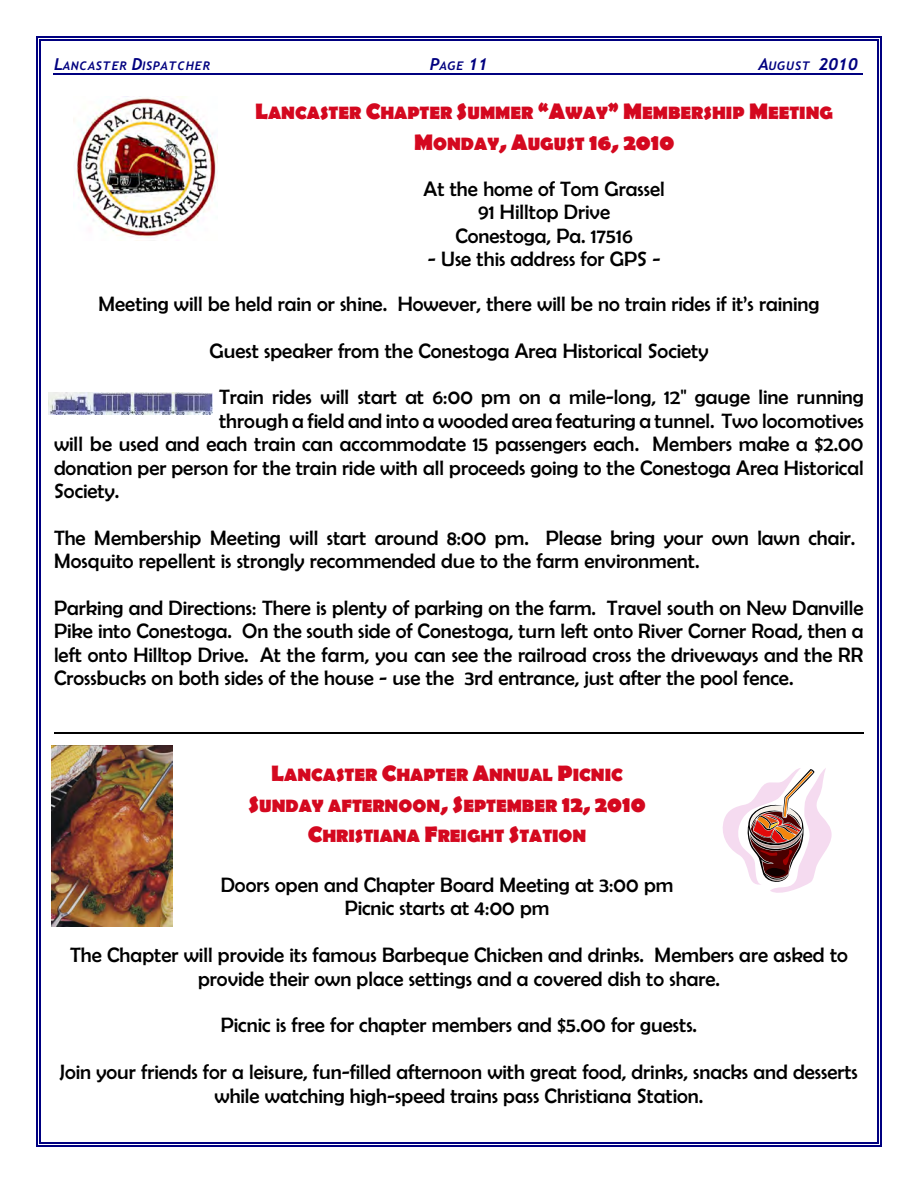
<style>
.page{position:relative;width:918px;height:1188px;background:#fff}
.page>*{position:absolute;margin:0;border:0;box-sizing:border-box;transform-origin:0 0}
.t1{font:700 22.5px "Berlin Sans FB";color:#d4081f}
.t2{font:21px/23.4px "Berlin Sans FB";color:#000;text-align:center}
.t3{font:700 18px/30.5px "Berlin Sans FB";color:#d4081f;text-align:center}
.t4{font:italic 700 16.5px "Trebuchet MS";color:#000080}
.t5{font:italic 700 12px "Trebuchet MS";letter-spacing:.065em;color:#000080}
.s1{font-size:16.5px}
.s2{font-size:12px}
.s3{font-size:22.5px}
.s4{font-size:18px}
</style>
<div class="page">
<hr style="left:39px;top:39px;width:1px;height:1105px;background:#000080">
<hr style="left:878px;top:39px;width:1px;height:1105px;background:#000080">
<hr style="left:39px;top:39px;width:840px;height:1px;background:#000080">
<hr style="left:39px;top:1143px;width:840px;height:1px;background:#000080">
<hr style="left:36px;top:36px;width:1px;height:1111px;background:#000080">
<hr style="left:881px;top:36px;width:1px;height:1111px;background:#000080">
<hr style="left:36px;top:36px;width:846px;height:1px;background:#000080">
<hr style="left:36px;top:1146px;width:846px;height:1px;background:#000080">
<hr style="left:53px;top:73px;width:810px;height:1px;background:#000080">
<hr style="left:54px;top:733px;width:810px;height:1px;background:#000">
<img style="left:75px;top:96px;width:143px;height:141px">
<img style="left:49px;top:392px;width:164px;height:22px">
<img style="left:51px;top:746px;width:121px;height:181px">
<svg style="left:722px;top:768px;width:110px;height:125px"></svg>
<p class="t5" style="left:54px;top:62px;width:158px"><span class="s1">L</span>ANCASTER <span class="s1">D</span>ISPATCHER</p>
<p class="t4" style="left:430px;top:58px;width:60px">P<span class="s2">AGE</span> 11</p>
<p class="t4" style="left:758px;top:58px;width:101px">A<span class="s2">UGUST</span> 2010</p>
<p class="t3" style="left:255px;top:99px;width:579px"><span class="s3">L</span>ANCASTER <span class="s3">C</span>HAPTER <span class="s3">S</span>UMMER <span class="s3">“A</span>WAY<span class="s3">” M</span>EMBERSHIP <span class="s3">M</span>EETING</p>
<p class="t1" style="left:414px;top:129px;width:262px">M<span class="s4">ONDAY</span>, A<span class="s4">UGUST</span> 16, 2010</p>
<p class="t2" style="left:424px;top:177px;width:243px">At the home of Tom Grassel<br>91 Hilltop Drive<br>Conestoga, Pa. 17516</p>
<p class="t2" style="left:98px;top:236px;width:722px;line-height:44.8px;text-align:left;text-indent:329px">- Use this address for GPS -<br>Meeting will be held rain or shine. However, there will be no train rides if it’s raining</p>
<p class="t2" style="left:210px;top:339px;width:500px">Guest speaker from the Conestoga Area Historical Society</p>
<p class="t2" style="left:219px;top:385px;width:646px">Train rides will start at 6:00 pm on a mile-long, 12" gauge line running</p>
<p class="t2" style="left:219px;top:409px;width:646px">through a field and into a wooded area featuring a tunnel. Two locomotives</p>
<p class="t2" style="left:54px;top:432px;width:811px">will be used and each train can accommodate 15 passengers each. Members make a $2.00</p>
<p class="t2" style="left:54px;top:456px;width:811px">donation per person for the train ride with all proceeds going to the Conestoga Area Historical</p>
<p class="t2" style="left:54px;top:479px;width:67px">Society.</p>
<p class="t2" style="left:54px;top:526px;width:803px;text-align:left">The Membership Meeting will start around 8:00 pm. Please bring your own lawn chair.<br>Mosquito repellent is strongly recommended due to the farm environment.</p>
<p class="t2" style="left:54px;top:596px;width:811px;text-align:justify">Parking and Directions: There is plenty of parking on the farm. Travel south on New Danville Pike into Conestoga. On the south side of Conestoga, turn left onto River Corner Road, then a left onto Hilltop Drive. At the farm, you can see the railroad cross the driveways and the RR Crossbucks on both sides of the house - use the 3rd entrance, just after the pool fence.</p>
<p class="t3" style="left:248px;top:761px;width:399px"><span class="s3">L</span>ANCASTER <span class="s3">C</span>HAPTER <span class="s3">A</span>NNUAL <span class="s3">P</span>ICNIC<br><span class="s3">S</span>UNDAY AFTERNOON<span class="s3">, S</span>EPTEMBER <span class="s3">12, 2010<br>C</span>HRISTIANA <span class="s3">F</span>REIGHT <span class="s3">S</span>TATION</p>
<p class="t2" style="left:221px;top:873px;width:454px">Doors open and Chapter Board Meeting at 3:00 pm<br>Picnic starts at 4:00 pm</p>
<p class="t2" style="left:70px;top:943px;width:779px">The Chapter will provide its famous Barbeque Chicken and drinks. Members are asked to provide their own place settings and a covered dish to share.</p>
<p class="t2" style="left:221px;top:1013px;width:478px">Picnic is free for chapter members and $5.00 for guests.</p>
<p class="t2" style="left:59px;top:1060px;width:800px">Join your friends for a leisure, fun-filled afternoon with great food, drinks, snacks and desserts while watching high-speed trains pass Christiana Station.</p>
</div>
